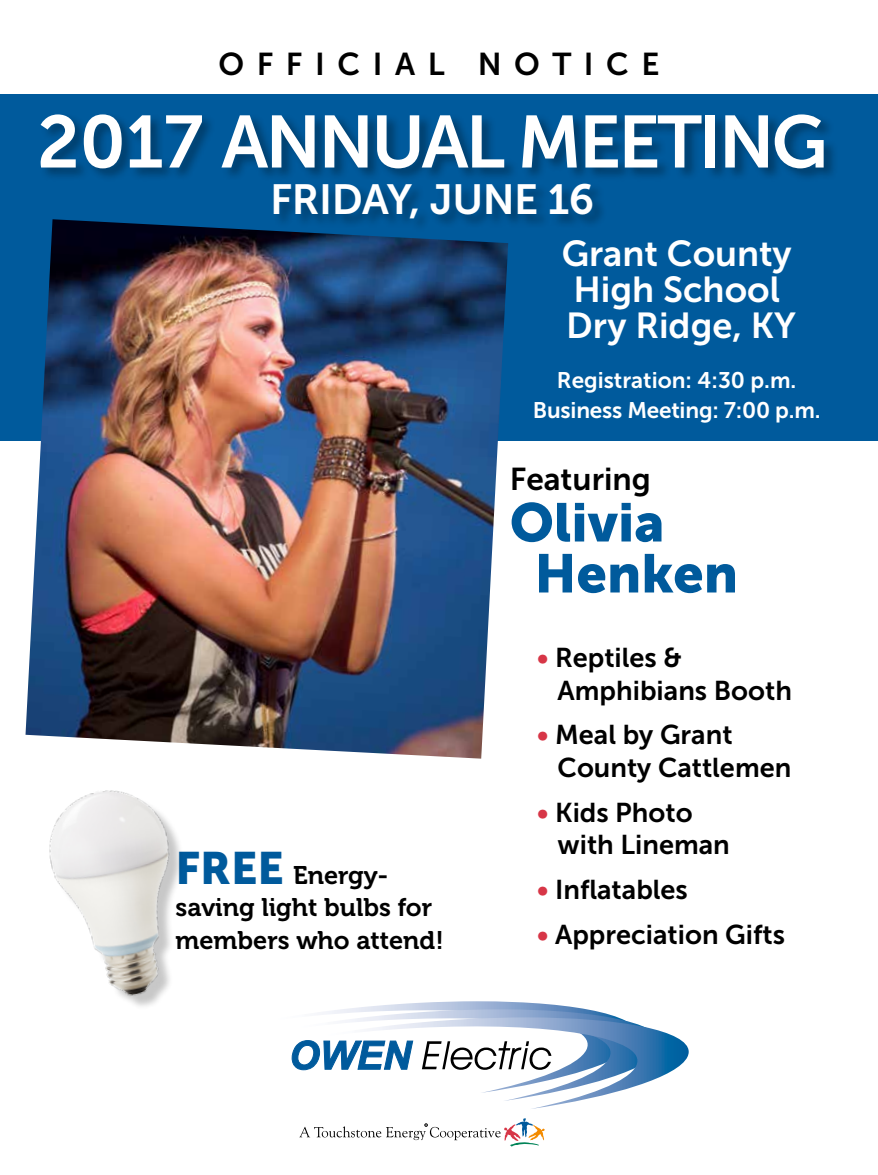
<style>
.page{position:relative;width:878px;height:1175px;background:#fff}
.page>*{position:absolute;margin:0;border:0;box-sizing:border-box;transform-origin:0 0}
.t1{font:73.5px "Museo Sans 700";letter-spacing:-.04em;color:#fff}
.t2{font:54px/51px "Museo Sans 900";color:#005a9c}
.t3{font:42px "Museo Sans 700";letter-spacing:-.01em;color:#fff}
.t4{font:36px/36px "Museo Sans 700";color:#fff}
.t5{font:31.5px "Museo Sans 700";letter-spacing:.4em;color:#000}
.t6{font:31.5px "Museo Sans 700";color:#000}
.t7{font:27.15px/32.5px "Museo Sans 700";color:#000}
.t8{font:25.35px/32.4px "Museo 700";color:#000}
.t9{font:22.5px/30px "Museo Sans 700";letter-spacing:-.01em;color:#fff;text-align:center}
.s1{font-family:"Museo Sans 900";font-size:45.15px;color:#005a9c}
.s2{color:#d73647}
</style>
<div class="page">
<div style="left:0;top:94px;width:878px;height:346px;background:#005a9c"></div>
<div style="left:39px;top:112px;width:799px;height:121px;background:#000;opacity:.32"></div>
<img style="left:26px;top:219px;width:482px;height:539px">
<img style="left:49px;top:790px;width:132px;height:216px">
<svg style="left:291px;top:1001px;width:397px;height:108px"></svg>
<svg style="left:299px;top:1118px;width:246px;height:28px"></svg>
<p class="t5" style="left:218px;top:46px;width:442px">OFFICIAL NOTICE</p>
<h1 class="t1" style="left:37px;top:101px;width:792px">2017 ANNUAL MEETING</h1>
<h3 class="t3" style="left:270px;top:176px;width:325px">FRIDAY, JUNE 16</h3>
<h3 class="t4" style="left:561px;top:235px;width:235px">Grant County<br>High School<br>Dry Ridge, KY</h3>
<p class="t9" style="left:533px;top:365px;width:289px">Registration: 4:30 p.m.<br>Business Meeting: 7:00 p.m.</p>
<p class="t8" style="left:175px;top:859px;width:270px"><span class="s1">FREE</span> Energy&shy;saving light bulbs for members who attend!</p>
<p class="t6" style="left:509px;top:462px;width:143px">Featuring</p>
<h2 class="t2" style="left:534px;top:497px;width:205px;text-indent:-25px">Olivia<br>Henken</h2>
<p class="t7" style="left:557px;top:641px;width:236px;text-indent:-20px"><span class="s2">•</span> Reptiles &amp;<br>Amphibians Booth</p>
<p class="t7" style="left:557px;top:718px;width:235px;text-indent:-20px"><span class="s2">•</span> Meal by Grant<br>County Cattlemen</p>
<p class="t7" style="left:557px;top:796px;width:174px;text-indent:-20px"><span class="s2">•</span> Kids Photo with Lineman</p>
<p class="t7" style="left:537px;top:873px;width:152px"><span class="s2">•</span> Inflatables</p>
<p class="t7" style="left:537px;top:917px;width:249px"><span class="s2">•</span> Appreciation Gifts</p>
</div>
